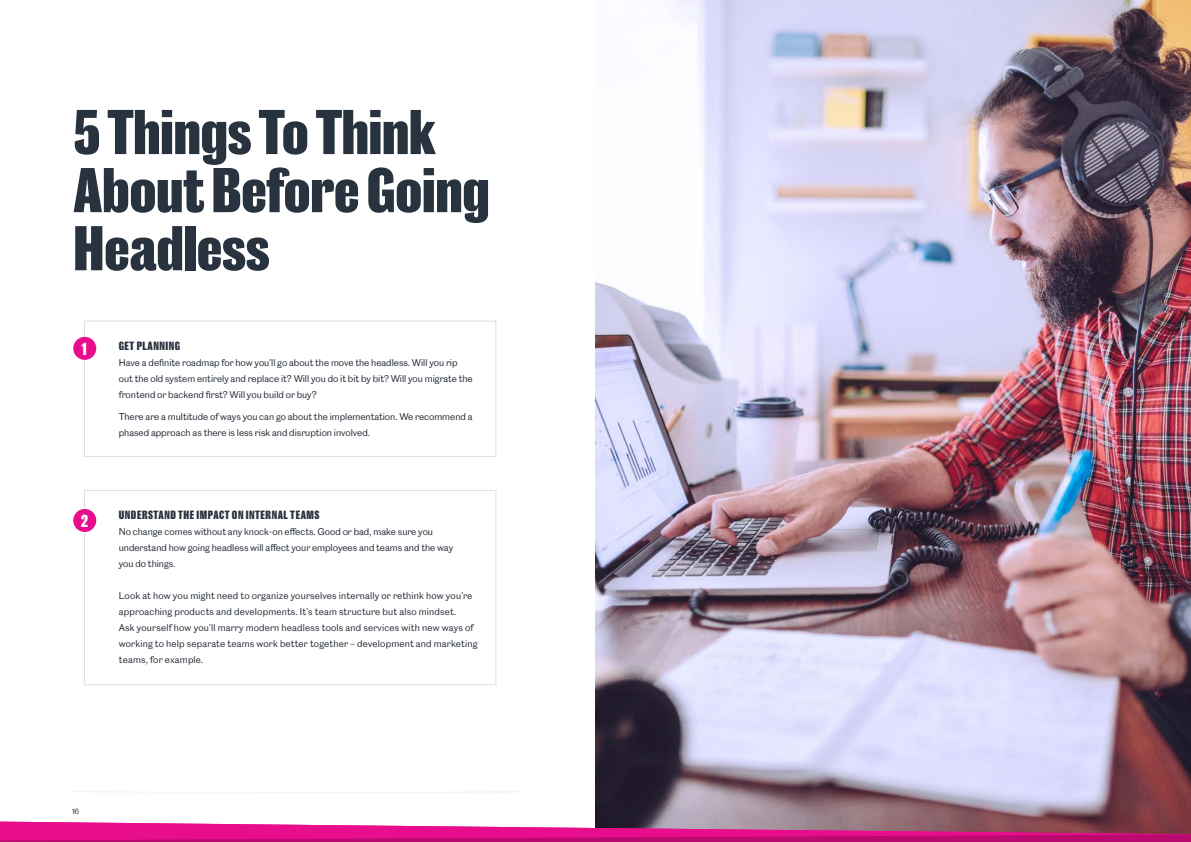
<style>
.page{position:relative;width:1191px;height:842px;background:#fff}
.page>*{position:absolute;margin:0;border:0;box-sizing:border-box;transform-origin:0 0}
.t1{font:700 expanded 58.1px/58.1px "Caslon Doric Condensed";color:#29333f}
.t2{font:700 expanded 16px "Caslon Doric Condensed";color:#fff}
.t3{font:700 expanded 11px "Caslon Doric Condensed";letter-spacing:.05em;color:#29333f}
.t4{font:9px/16px "Caslon Doric";color:#1a222d}
.t5{font:9px/16px "Caslon Doric";letter-spacing:.02em;color:#1a222d}
.t6{font:7px "Caslon Doric";color:#1a222d}
</style>
<div class="page">
<div style="left:84px;top:321px;width:412px;height:136px;border:1px solid #e0dde6"></div>
<div style="left:84px;top:490px;width:412px;height:195px;border:1px solid #e0dde6"></div>
<div style="left:73px;top:337px;width:23px;height:23px;background:#e80d8c;border-radius:50%"></div>
<div style="left:73px;top:509px;width:23px;height:23px;background:#e80d8c;border-radius:50%"></div>
<img style="left:595px;top:0;width:596px;height:821px">
<svg style="left:0;top:821px;width:1191px;height:21px;background:#c93487"></svg>
<svg style="left:72px;top:791px;width:451px;height:2px"></svg>
<h1 class="t1" style="left:73px;top:100px;width:418px">5 Things To Think<br>About Before Going<br>Headless</h1>
<h2 class="t2" style="left:82px;top:337px;width:6px">1</h2>
<h2 class="t2" style="left:81px;top:509px;width:8px">2</h2>
<p class="t3" style="left:119px;top:338px;width:63px">GET PLANNING</p>
<p class="t4" style="left:119px;top:354px;width:355px">Have a definite roadmap for how you’ll go about the move the headless. Will you rip out the old system entirely and replace it? Will you do it bit by bit? Will you migrate the frontend or backend first? Will you build or buy?</p>
<p class="t4" style="left:119px;top:408px;width:355px">There are a multitude of ways you can go about the implementation. We recommend a phased approach as there is less risk and disruption involved.</p>
<p class="t3" style="left:119px;top:507px;width:202px">UNDERSTAND THE IMPACT ON INTERNAL TEAMS</p>
<p class="t4" style="left:119px;top:523px;width:336px">No change comes without any knock-on effects. Good or bad, make sure you understand how going headless will affect your employees and teams and the way you do things.</p>
<p class="t5" style="left:119px;top:587px;width:360px">Look at how you might need to organize yourselves internally or rethink how you’re approaching products and developments. It’s team structure but also mindset.<br>Ask yourself how you’ll marry modern headless tools and services with new ways of working to help separate teams work better together – development and marketing teams, for example.</p>
<p class="t6" style="left:72px;top:805px;width:9px">16</p>
</div>
